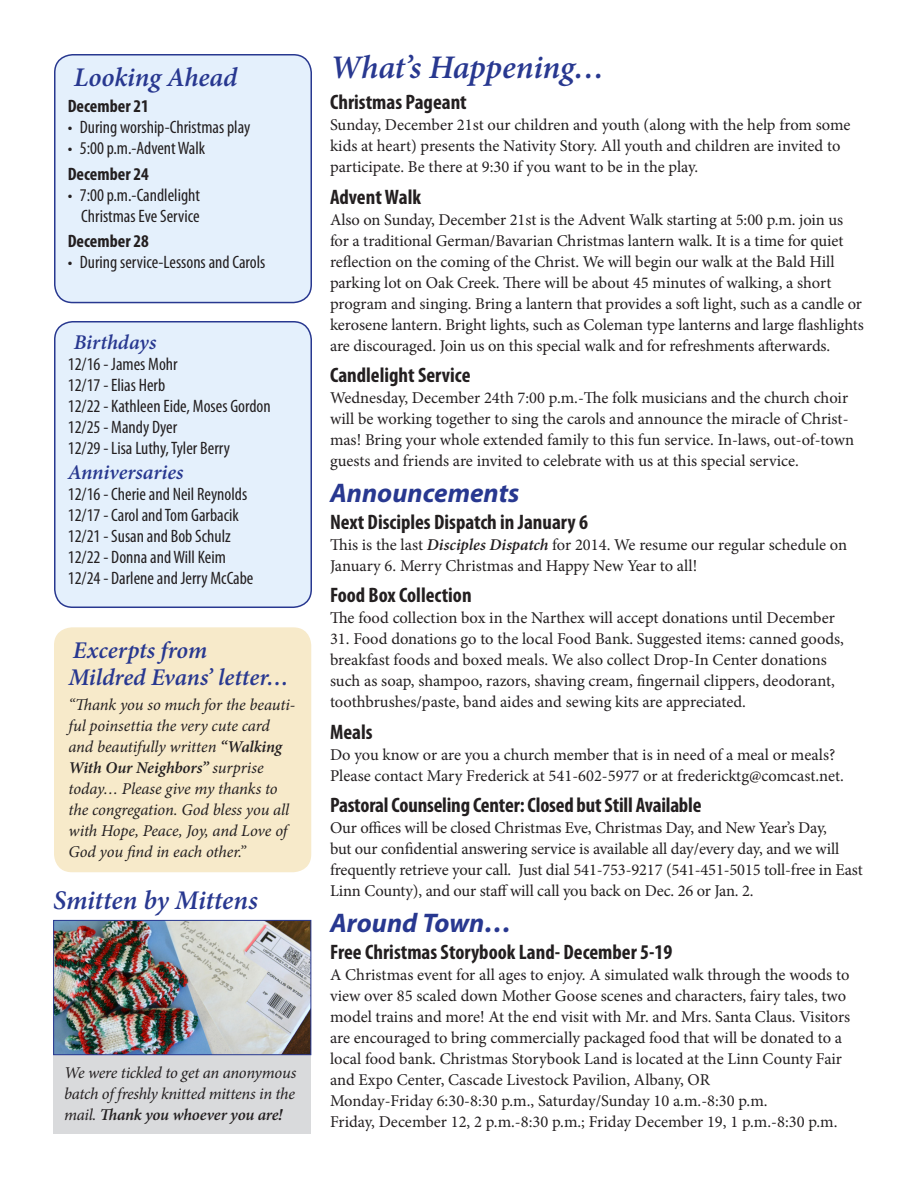
<style>
.page{position:relative;width:918px;height:1188px;background:#fff}
.page>*{position:absolute;margin:0;border:0;box-sizing:border-box;transform-origin:0 0}
.t1{font:italic 600 33px "Minion Pro";letter-spacing:-.01em;color:#283890}
.t2{font:italic 600 27px "Minion Pro";letter-spacing:-.01em;color:#283890}
.t3{font:italic 700 27px "Myriad Pro";color:#283890}
.t4{font:italic 600 24px/27px "Minion Pro";color:#283890}
.t5{font:700 condensed 21px "Myriad Pro";color:#231f20}
.t6{font:italic 600 21px "Minion Pro";letter-spacing:-.005em;color:#283890}
.t7{font:condensed 18px/21px "Myriad Pro";color:#231f20}
.t8{font:700 condensed 18px "Myriad Pro";color:#231f20}
.t9{font:16.5px/21px "Minion Pro";letter-spacing:-.005em;color:#231f20}
.t10{font:italic 16.5px/21px "Minion Pro";letter-spacing:-.01em;color:#231f20;text-align:justify}
.s1{font-weight:600}
.s2{font-weight:600;font-style:italic}
</style>
<div class="page">
<div style="left:55px;top:55px;width:256px;height:248px;background:#e4f0fc;border-radius:18px"></div>
<div style="left:54px;top:54px;width:258px;height:249px;border:2px solid #283890;border-radius:18px"></div>
<div style="left:55px;top:322px;width:256px;height:285px;background:#e4f0fc;border-radius:18px"></div>
<div style="left:54px;top:321px;width:258px;height:287px;border:2px solid #283890;border-radius:18px"></div>
<div style="left:53px;top:1055px;width:258px;height:79px;background:#d9dadc"></div>
<img style="left:55px;top:922px;width:254px;height:131px">
<div style="left:53px;top:920px;width:258px;height:135px;border:1px solid #283890"></div>
<div style="left:54px;top:627px;width:257px;height:245px;background:#f7eaca;border-radius:18px"></div>
<h2 class="t2" style="left:74px;top:58px;width:165px">Looking Ahead</h2>
<p class="t8" style="left:68px;top:95px;width:83px">December 21</p>
<p class="t7" style="left:68px;top:117px;width:184px">• During worship-Christmas play</p>
<p class="t7" style="left:68px;top:138px;width:139px">• 5:00 p.m.-AdventWalk</p>
<p class="t8" style="left:68px;top:162px;width:83px">December 24</p>
<p class="t7" style="left:68px;top:184px;width:134px;text-align:right">• 7:00 p.m.-Candlelight<br>Christmas Eve Service</p>
<p class="t8" style="left:68px;top:230px;width:83px">December 28</p>
<p class="t7" style="left:68px;top:251px;width:199px">• During service-Lessons and Carols</p>
<p class="t6" style="left:74px;top:327px;width:84px">Birthdays</p>
<p class="t7" style="left:68px;top:353px;width:204px">12/16 - James Mohr<br>12/17 - Elias Herb<br>12/22 - Kathleen Eide, Moses Gordon<br>12/25 - Mandy Dyer<br>12/29 - Lisa Luthy,Tyler Berry</p>
<p class="t6" style="left:68px;top:457px;width:117px">Anniversaries</p>
<p class="t7" style="left:68px;top:483px;width:187px">12/16 - Cherie and Neil Reynolds<br>12/17 - Carol andTom Garbacik<br>12/21 - Susan and Bob Schulz<br>12/22 - Donna andWill Keim<br>12/24 - Darlene and Jerry McCabe</p>
<h3 class="t4" style="left:68px;top:636px;width:222px">Excerpts from<br>Mildred Evans’ letter…</h3>
<p class="t10" style="left:68px;top:694px;width:228px;text-align:left">“Thank you so much for the beauti&shy;ful poinsettia the very cute card and beautifully written <span class="s1">“Walking<br>With Our Neighbors”</span> surprise today… Please give my thanks to the congregation. God bless you all with Hope, Peace, Joy, and Love of<br>God you find in each other.”</p>
<h2 class="t2" style="left:53px;top:881px;width:206px">Smitten by Mittens</h2>
<p class="t10" style="left:64px;top:1062px;width:234px">We were tickled to get an anonymous batch of freshly knitted mittens in the mail. <span class="s1">Thank you whoever you are!</span></p>
<h1 class="t1" style="left:330px;top:44px;width:276px">What’s Happening…</h1>
<p class="t5" style="left:330px;top:89px;width:138px">Christmas Pageant</p>
<p class="t9" style="left:330px;top:115px;width:522px">Sunday, December 21st our children and youth (along with the help from some kids at heart) presents the Nativity Story. All youth and children are invited to participate. Be there at 9:30 if you want to be in the play.</p>
<p class="t5" style="left:330px;top:184px;width:93px">Advent Walk</p>
<p class="t9" style="left:330px;top:209px;width:535px">Also on Sunday, December 21st is the Advent Walk starting at 5:00 p.m. join us for a traditional German/Bavarian Christmas lantern walk. It is a time for quiet reflection on the coming of the Christ. We will begin our walk at the Bald Hill parking lot on Oak Creek. There will be about 45 minutes of walking, a short program and singing. Bring a lantern that provides a soft light, such as a candle or kerosene lantern. Bright lights, such as Coleman type lanterns and large flashlights are discouraged. Join us on this special walk and for refreshments afterwards.</p>
<p class="t5" style="left:330px;top:362px;width:142px">Candlelight Service</p>
<p class="t9" style="left:330px;top:387px;width:526px">Wednesday, December 24th 7:00 p.m.-The folk musicians and the church choir will be working together to sing the carols and announce the miracle of Christ&shy;mas! Bring your whole extended family to this fun service. In-laws, out-of-town guests and friends are invited to celebrate with us at this special service.</p>
<h2 class="t3" style="left:330px;top:475px;width:191px">Announcements</h2>
<p class="t5" style="left:330px;top:509px;width:260px">Next Disciples Dispatch in January 6</p>
<p class="t9" style="left:330px;top:534px;width:519px">This is the last <span class="s2">Disciples Dispatch</span> for 2014. We resume our regular schedule on<br>January 6. Merry Christmas and Happy New Year to all!</p>
<p class="t5" style="left:330px;top:582px;width:143px">Food Box Collection</p>
<p class="t9" style="left:330px;top:608px;width:506px">The food collection box in the Narthex will accept donations until December</p>
<p class="t9" style="left:330px;top:629px;width:516px">31. Food donations go to the local Food Bank. Suggested items: canned goods, breakfast foods and boxed meals. We also collect Drop-In Center donations such as soap, shampoo, razors, shaving cream, fingernail clippers, deodorant, toothbrushes/paste, band aides and sewing kits are appreciated.</p>
<p class="t5" style="left:330px;top:719px;width:44px">Meals</p>
<p class="t9" style="left:330px;top:744px;width:515px">Do you know or are you a church member that is in need of a meal or meals?<br>Please contact Mary Frederick at 541-602-5977 or at fredericktg@comcast.net.</p>
<p class="t5" style="left:330px;top:792px;width:373px">Pastoral Counseling Center: Closed but Still Available</p>
<p class="t9" style="left:330px;top:817px;width:534px">Our offices will be closed Christmas Eve, Christmas Day, and New Year’s Day,<br>but our confidential answering service is available all day/every day, and we will frequently retrieve your call. Just dial 541-753-9217 (541-451-5015 toll-free in East Linn County), and our staff will call you back on Dec. 26 or Jan. 2.</p>
<h2 class="t3" style="left:330px;top:906px;width:183px">Around Town…</h2>
<p class="t5" style="left:330px;top:939px;width:344px">Free Christmas Storybook Land- December 5-19</p>
<p class="t9" style="left:330px;top:964px;width:522px">A Christmas event for all ages to enjoy. A simulated walk through the woods to view over 85 scaled down Mother Goose scenes and characters, fairy tales, two model trains and more! At the end visit with Mr. and Mrs. Santa Claus. Visitors are encouraged to bring commercially packaged food that will be donated to a local food bank. Christmas Storybook Land is located at the Linn County Fair and Expo Center, Cascade Livestock Pavilion, Albany, OR<br>Monday-Friday 6:30-8:30 p.m., Saturday/Sunday 10 a.m.-8:30 p.m.<br>Friday, December 12, 2 p.m.-8:30 p.m.; Friday December 19, 1 p.m.-8:30 p.m.</p>
</div>
